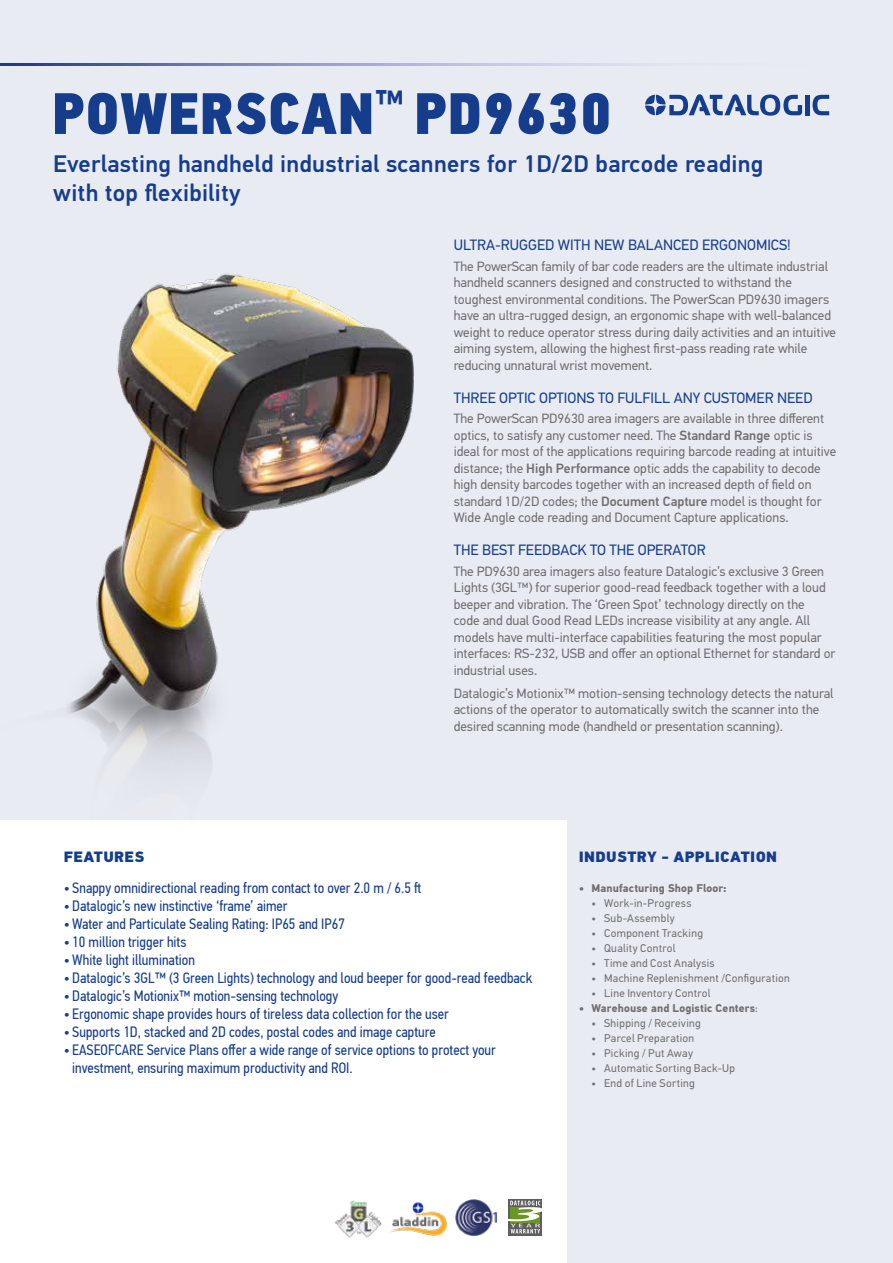
<style>
.page{position:relative;width:893px;height:1263px;background:#fff}
.page>*{position:absolute;margin:0;border:0;box-sizing:border-box;transform-origin:0 0}
.t1{font:58.5px "PF Din Text Cond Pro X Black";letter-spacing:.01em;color:#153d8c}
.t2{font:500 24px/28.5px "PF Din Text Pro";letter-spacing:.01em;color:#153d8c}
.t3{font:15px/18px "PF Din Text Cond Pro";color:#153d8c}
.t4{font:15px "PF Din Text Pro";color:#153d8c}
.t5{font:900 15px "PF Din Text Pro";letter-spacing:.02em;color:#153d8c}
.t6{font:13.5px/16.5px "PF Din Text Pro";color:#706f6f}
.t7{font:11.25px "PF Din Text Pro";letter-spacing:.025em;color:#706f6f}
.t8{font:700 11.25px "PF Din Text Pro";letter-spacing:.015em;color:#706f6f}
.s1{font-weight:500}
.s2{font-weight:400}
</style>
<div class="page">
<div style="left:0;top:0;width:892px;height:1263px;background:#e8ebf2"></div>
<svg style="left:0;top:64px;width:893px;height:1px"></svg>
<div style="left:0;top:820px;width:567px;height:442px;background:#fff"></div>
<div style="left:805px;top:95px;width:5px;height:20px;background:#153d8c"></div>
<svg style="left:812px;top:95px;width:17px;height:20px"></svg>
<svg style="left:645px;top:94px;width:157px;height:22px"></svg>
<img style="left:455px;top:1199px;width:42px;height:38px">
<svg style="left:509px;top:1199px;width:33px;height:36px"></svg>
<svg style="left:508px;top:1200px;width:34px;height:33px"></svg>
<img style="left:390px;top:1202px;width:57px;height:34px">
<img style="left:335px;top:1201px;width:46px;height:36px">
<img style="left:67px;top:273px;width:347px;height:497px">
<h1 class="t1" style="left:52px;top:77px;width:561px">POWERSCAN<sup>™</sup> PD9630</h1>
<h2 class="t2" style="left:53px;top:150px;width:712px">Everlasting handheld industrial scanners for 1D/2D barcode reading with top flexibility</h2>
<p class="t4" style="left:454px;top:236px;width:339px">ULTRA-RUGGED WITH NEW BALANCED ERGONOMICS!</p>
<p class="t6" style="left:454px;top:258px;width:384px">The PowerScan family of bar code readers are the ultimate industrial handheld scanners designed and constructed to withstand the toughest environmental conditions. The PowerScan PD9630 imagers have an ultra-rugged design, an ergonomic shape with well-balanced weight to reduce operator stress during daily activities and an intuitive aiming system, allowing the highest first-pass reading rate while reducing unnatural wrist movement.</p>
<p class="t4" style="left:454px;top:388px;width:360px">THREE OPTIC OPTIONS TO FULFILL ANY CUSTOMER NEED</p>
<p class="t6" style="left:454px;top:410px;width:384px">The PowerScan PD9630 area imagers are available in three different optics, to satisfy any customer need. The <span class="s1">Standard Range</span> optic is ideal for most of the applications requiring barcode reading at intuitive distance; the <span class="s1">High Performance</span> optic adds the capability to decode high density barcodes together with an increased depth of field on standard 1D/2D codes; the <span class="s1">Document Capture</span> model is thought for Wide Angle code reading and Document Capture applications.</p>
<p class="t4" style="left:454px;top:541px;width:253px">THE BEST FEEDBACK TO THE OPERATOR</p>
<p class="t6" style="left:454px;top:563px;width:383px">The PD9630 area imagers also feature Datalogic’s exclusive 3 Green Lights (3GL™) for superior good-read feedback together with a loud beeper and vibration. The ‘Green Spot’ technology directly on the<br>code and dual Good Read LEDs increase visibility at any angle. All models have multi-interface capabilities featuring the most popular interfaces: RS-232, USB and offer an optional Ethernet for standard or industrial uses.</p>
<p class="t6" style="left:454px;top:685px;width:381px">Datalogic’s Motionix™ motion-sensing technology detects the natural actions of the operator to automatically switch the scanner into the desired scanning mode (handheld or presentation scanning).</p>
<p class="t5" style="left:64px;top:847px;width:82px">FEATURES</p>
<p class="t3" style="left:64px;top:879px;width:359px">• Snappy omnidirectional reading from contact to over 2.0 m / 6.5 ft</p>
<p class="t3" style="left:64px;top:897px;width:225px">• Datalogic’s new instinctive ‘frame’ aimer</p>
<p class="t3" style="left:64px;top:915px;width:283px">• Water and Particulate Sealing Rating: IP65 and IP67</p>
<p class="t3" style="left:64px;top:933px;width:124px">• 10 million trigger hits</p>
<p class="t3" style="left:64px;top:951px;width:133px">• White light illumination</p>
<p class="t3" style="left:64px;top:969px;width:470px">• Datalogic’s 3GL™ (3 Green Lights) technology and loud beeper for good-read feedback</p>
<p class="t3" style="left:64px;top:987px;width:276px">• Datalogic’s Motionix™ motion-sensing technology</p>
<p class="t3" style="left:64px;top:1005px;width:387px">• Ergonomic shape provides hours of tireless data collection for the user</p>
<p class="t3" style="left:64px;top:1023px;width:374px">• Supports 1D, stacked and 2D codes, postal codes and image capture</p>
<p class="t3" style="left:72px;top:1041px;width:425px;text-indent:-9px">• EASEOFCARE Service Plans offer a wide range of service options to protect your investment, ensuring maximum productivity and ROI.</p>
<p class="t5" style="left:579px;top:847px;width:200px">INDUSTRY - APPLICATION</p>
<p class="t8" style="left:579px;top:881px;width:149px">• Manufacturing Shop Floor:</p>
<p class="t7" style="left:591px;top:896px;width:102px">• Work-in-Progress</p>
<p class="t7" style="left:591px;top:911px;width:85px">• Sub-Assembly</p>
<p class="t7" style="left:591px;top:926px;width:113px">• Component Tracking</p>
<p class="t7" style="left:591px;top:941px;width:86px">• Quality Control</p>
<p class="t7" style="left:591px;top:956px;width:125px">• Time and Cost Analysis</p>
<p class="t7" style="left:591px;top:971px;width:200px">• Machine Replenishment /Configuration</p>
<p class="t7" style="left:591px;top:986px;width:120px">• Line Inventory Control</p>
<p class="t8" style="left:579px;top:1001px;width:181px">• Warehouse and Logistic Centers<span class="s2">:</span></p>
<p class="t7" style="left:591px;top:1016px;width:111px">• Shipping / Receiving</p>
<p class="t7" style="left:591px;top:1031px;width:104px">• Parcel Preparation</p>
<p class="t7" style="left:591px;top:1046px;width:103px">• Picking / Put Away</p>
<p class="t7" style="left:591px;top:1061px;width:145px">• Automatic Sorting Back-Up</p>
<p class="t7" style="left:591px;top:1076px;width:105px">• End of Line Sorting</p>
</div>
